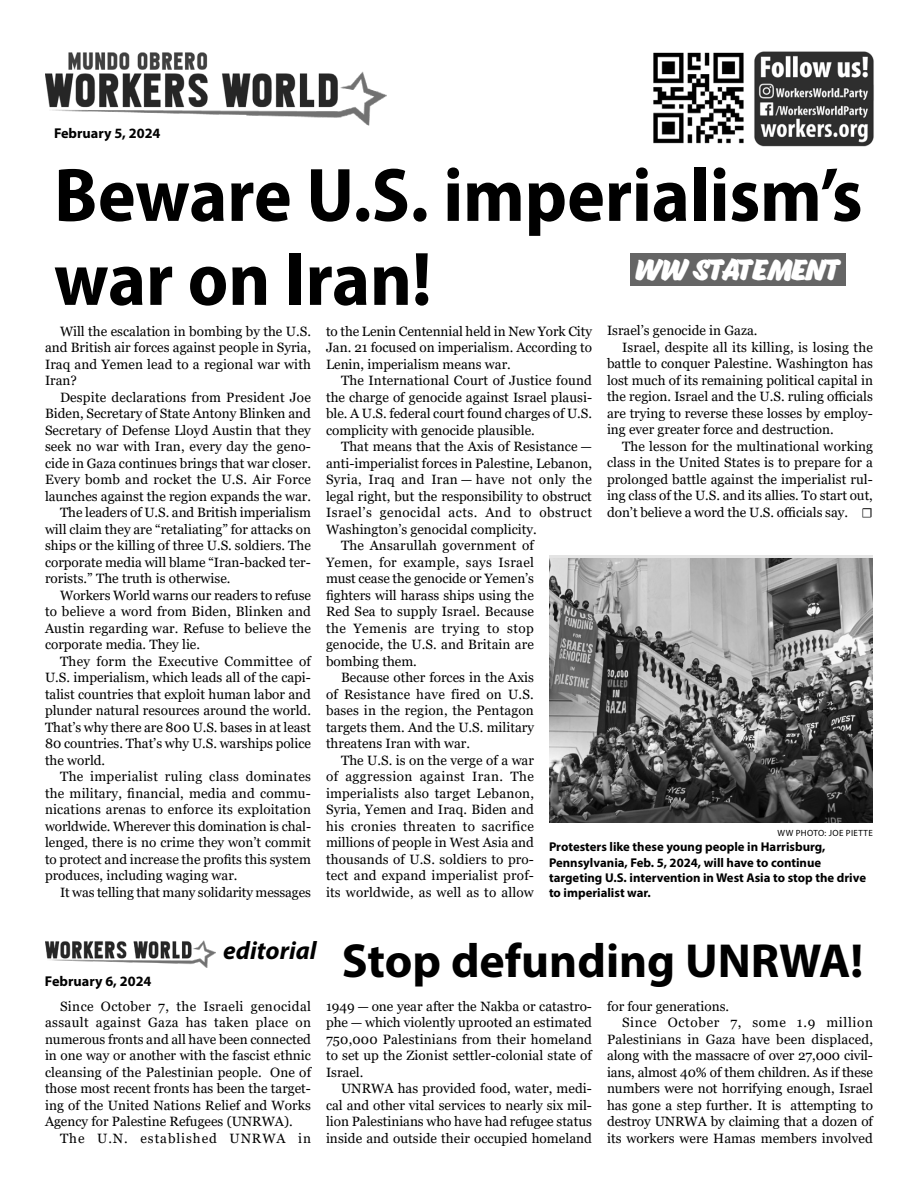
<style>
.page{position:relative;width:918px;height:1188px;background:#fff}
.page>*{position:absolute;margin:0;border:0;box-sizing:border-box;transform-origin:0 0}
.t1{font:700 semi-condensed 76.5px/84px "Myriad Pro";color:#000}
.t2{font:700 48px "Myriad Pro";color:#000}
.t3{font:27px "Eds Market Bold Slant";letter-spacing:-.03em;color:#fff}
.t4{font:italic 700 25.35px "Myriad Pro";color:#000}
.t5{font:700 14.25px "Myriad Pro";color:#000}
.t6{font:13.5px/16.5px "Georgia";color:#000;text-align:justify}
.t7{font:13.5px "Georgia";letter-spacing:.025em;color:#000}
.t8{font:13.5px "Georgia";letter-spacing:.02em;color:#000}
.t9{font:13.5px "Georgia";letter-spacing:.03em;color:#000}
.t10{font:13.5px "Georgia";letter-spacing:.035em;color:#000}
.t11{font:13.5px "Georgia";letter-spacing:.05em;color:#000}
.t12{font:13.5px "Georgia";letter-spacing:.07em;color:#000}
.t13{font:700 12.75px/15.3px "Myriad Pro";color:#000}
.t14{font:9px "Myriad Pro";letter-spacing:.04em;color:#000}
.s1{font-family:"Minion Pro"}
</style>
<div class="page">
<img style="left:754px;top:51px;width:120px;height:96px">
<img style="left:653px;top:52px;width:91px;height:92px">
<img style="left:45px;top:52px;width:342px;height:73px">
<div style="left:630px;top:254px;width:216px;height:32px;background:#656565"></div>
<img style="left:549px;top:558px;width:324px;height:264px">
<img style="left:45px;top:940px;width:171px;height:28px">
<p class="t5" style="left:54px;top:124px;width:108px">February 5, 2024</p>
<h1 class="t1" style="left:54px;top:151px;width:810px">Beware U.S. imperialism’s war on Iran!</h1>
<h3 class="t3" style="left:636px;top:255px;width:206px">WW STATEMENT</h3>
<p class="t6" style="left:45px;top:323px;width:268px;text-indent:15px">Will the escalation in bombing by the U.S. and British air forces against people in Syria, Iraq and Yemen lead to a regional war with Iran?</p>
<p class="t6" style="left:60px;top:389px;width:252px">Despite declarations from President Joe</p>
<p class="t6" style="left:45px;top:406px;width:267px">Biden, Secretary of State Antony Blinken and</p>
<p class="t6" style="left:45px;top:422px;width:267px">Secretary of Defense Lloyd Austin that they</p>
<p class="t6" style="left:45px;top:439px;width:267px">seek no war with Iran, every day the geno-</p>
<p class="t6" style="left:45px;top:455px;width:267px">cide in Gaza continues brings that war closer.</p>
<p class="t6" style="left:45px;top:472px;width:267px">Every bomb and rocket the U.S. Air Force</p>
<p class="t6" style="left:45px;top:488px;width:267px">launches against the region expands the war.</p>
<p class="t6" style="left:60px;top:505px;width:253px">The leaders of U.S. and British imperialism</p>
<p class="t6" style="left:45px;top:521px;width:267px">will claim they are “retaliating” for attacks on</p>
<p class="t6" style="left:45px;top:538px;width:267px">ships or the killing of three U.S. soldiers. The</p>
<p class="t6" style="left:45px;top:554px;width:267px">corporate media will blame “Iran-backed ter-</p>
<p class="t6" style="left:45px;top:571px;width:187px">rorists.” The truth is otherwise.</p>
<p class="t6" style="left:60px;top:587px;width:253px">Workers World warns our readers to refuse</p>
<p class="t6" style="left:45px;top:604px;width:268px">to believe a word from Biden, Blinken and</p>
<p class="t6" style="left:45px;top:620px;width:267px">Austin regarding war. Refuse to believe the</p>
<p class="t6" style="left:45px;top:637px;width:157px">corporate media. They lie.</p>
<p class="t8" style="left:60px;top:653px;width:253px">They form the Executive Committee of</p>
<p class="t6" style="left:45px;top:670px;width:267px">U.S. imperialism, which leads all of the capi-</p>
<p class="t6" style="left:45px;top:686px;width:267px">talist countries that exploit human labor and</p>
<p class="t6" style="left:45px;top:703px;width:268px">plunder natural resources around the world.</p>
<p class="t6" style="left:45px;top:719px;width:268px">That’s why there are 800 U.S. bases in at least</p>
<p class="t6" style="left:45px;top:736px;width:268px">80 countries. That’s why U.S. warships police</p>
<p class="t6" style="left:45px;top:752px;width:62px">the world.</p>
<p class="t7" style="left:60px;top:768px;width:253px">The imperialist ruling class dominates</p>
<p class="t6" style="left:45px;top:785px;width:267px">the military, financial, media and commu-</p>
<p class="t6" style="left:45px;top:802px;width:268px">nications arenas to enforce its exploitation</p>
<p class="t6" style="left:45px;top:818px;width:268px">worldwide. Wherever this domination is chal-</p>
<p class="t6" style="left:45px;top:835px;width:267px">lenged, there is no crime they won’t commit</p>
<p class="t6" style="left:45px;top:851px;width:267px">to protect and increase the profits this system</p>
<p class="t6" style="left:45px;top:867px;width:194px">produces, including waging war.</p>
<p class="t6" style="left:60px;top:884px;width:252px">It was telling that many solidarity messages</p>
<p class="t6" style="left:607px;top:323px;width:152px">Israel’s genocide in Gaza.</p>
<p class="t6" style="left:622px;top:339px;width:252px">Israel, despite all its killing, is losing the</p>
<p class="t6" style="left:607px;top:356px;width:267px">battle to conquer Palestine. Washington has</p>
<p class="t6" style="left:607px;top:372px;width:267px">lost much of its remaining political capital in</p>
<p class="t6" style="left:607px;top:389px;width:268px">the region. Israel and the U.S. ruling officials</p>
<p class="t6" style="left:607px;top:405px;width:268px">are trying to reverse these losses by employ-</p>
<p class="t6" style="left:607px;top:422px;width:228px">ing ever greater force and destruction.</p>
<p class="t6" style="left:622px;top:438px;width:253px">The lesson for the multinational working</p>
<p class="t6" style="left:607px;top:455px;width:267px">class in the United States is to prepare for a</p>
<p class="t6" style="left:607px;top:471px;width:267px">prolonged battle against the imperialist rul-</p>
<p class="t6" style="left:607px;top:488px;width:267px">ing class of the U.S. and its allies. To start out,</p>
<p class="t6" style="left:607px;top:504px;width:268px">don’t believe a word the U.S. officials say. <span class="s1">☐</span></p>
<p class="t6" style="left:326px;top:323px;width:268px">to the Lenin Centennial held in New York City Jan. 21 focused on imperialism. According to Lenin, imperialism means war.</p>
<p class="t6" style="left:326px;top:372px;width:268px;text-indent:15px">The International Court of Justice found the charge of genocide against Israel plausi&shy;ble. A U.S. federal court found charges of U.S. complicity with genocide plausible.</p>
<p class="t6" style="left:341px;top:438px;width:252px">That means that the Axis of Resistance —</p>
<p class="t6" style="left:326px;top:455px;width:268px">anti-imperialist forces in Palestine, Lebanon,</p>
<p class="t7" style="left:326px;top:471px;width:268px">Syria, Iraq and Iran — have not only the</p>
<p class="t6" style="left:326px;top:488px;width:267px">legal right, but the responsibility to obstruct</p>
<p class="t10" style="left:326px;top:504px;width:268px">Israel’s genocidal acts. And to obstruct</p>
<p class="t6" style="left:326px;top:521px;width:212px">Washington’s genocidal complicity.</p>
<p class="t6" style="left:341px;top:537px;width:194px">The Ansarullah government of</p>
<p class="t7" style="left:326px;top:554px;width:210px">Yemen, for example, says Israel</p>
<p class="t6" style="left:326px;top:570px;width:210px">must cease the genocide or Yemen’s</p>
<p class="t6" style="left:326px;top:587px;width:209px">fighters will harass ships using the</p>
<p class="t6" style="left:326px;top:603px;width:209px">Red Sea to supply Israel. Because</p>
<p class="t9" style="left:326px;top:620px;width:209px">the Yemenis are trying to stop</p>
<p class="t6" style="left:326px;top:636px;width:210px">genocide, the U.S. and Britain are</p>
<p class="t6" style="left:326px;top:653px;width:92px">bombing them.</p>
<p class="t6" style="left:341px;top:669px;width:194px">Because other forces in the Axis</p>
<p class="t8" style="left:326px;top:686px;width:209px">of Resistance have fired on U.S.</p>
<p class="t6" style="left:326px;top:702px;width:209px">bases in the region, the Pentagon</p>
<p class="t6" style="left:326px;top:719px;width:210px">targets them. And the U.S. military</p>
<p class="t6" style="left:326px;top:735px;width:146px">threatens Iran with war.</p>
<p class="t6" style="left:341px;top:752px;width:194px">The U.S. is on the verge of a war</p>
<p class="t9" style="left:326px;top:768px;width:209px">of aggression against Iran. The</p>
<p class="t6" style="left:326px;top:785px;width:210px">imperialists also target Lebanon,</p>
<p class="t6" style="left:326px;top:801px;width:210px">Syria, Yemen and Iraq. Biden and</p>
<p class="t7" style="left:326px;top:818px;width:209px">his cronies threaten to sacrifice</p>
<p class="t6" style="left:326px;top:834px;width:210px">millions of people in West Asia and</p>
<p class="t6" style="left:326px;top:851px;width:209px">thousands of U.S. soldiers to pro-</p>
<p class="t6" style="left:326px;top:867px;width:210px">tect and expand imperialist prof-</p>
<p class="t6" style="left:326px;top:884px;width:209px">its worldwide, as well as to allow</p>
<p class="t14" style="left:778px;top:827px;width:97px">WW PHOTO: JOE PIETTE</p>
<p class="t13" style="left:549px;top:839px;width:319px">Protesters like these young people in Harrisburg, Pennsylvania, Feb. 5, 2024, will have to continue targeting U.S. intervention in West Asia to stop the drive to imperialist war.</p>
<p class="t5" style="left:45px;top:972px;width:108px">February 6, 2024</p>
<h3 class="t4" style="left:223px;top:934px;width:95px">editorial</h3>
<p class="t6" style="left:45px;top:998px;width:268px;text-indent:15px">Since October 7, the Israeli genocidal assault against Gaza has taken place on numerous fronts and all have been connected in one way or another with the fascist ethnic cleansing of the Palestinian people. One of those most recent fronts has been the target&shy;ing of the United Nations Relief and Works Agency for Palestine Refugees (UNRWA).</p>
<p class="t12" style="left:60px;top:1130px;width:253px">The U.N. established UNRWA in</p>
<h2 class="t2" style="left:342px;top:929px;width:523px">Stop defunding UNRWA!</h2>
<p class="t6" style="left:326px;top:998px;width:268px">1949 — one year after the Nakba or catastro&shy;phe — which violently uprooted an estimated 750,000 Palestinians from their homeland to set up the Zionist settler-colonial state of Israel.</p>
<p class="t6" style="left:326px;top:1081px;width:267px;text-indent:15px">UNRWA has provided food, water, medi&shy;cal and other vital services to nearly six mil&shy;lion Palestinians who have had refugee status inside and outside their occupied homeland</p>
<p class="t6" style="left:607px;top:998px;width:124px">for four generations.</p>
<p class="t11" style="left:622px;top:1015px;width:253px">Since October 7, some 1.9 million</p>
<p class="t6" style="left:607px;top:1031px;width:268px">Palestinians in Gaza have been displaced,</p>
<p class="t6" style="left:607px;top:1048px;width:268px">along with the massacre of over 27,000 civil-</p>
<p class="t6" style="left:607px;top:1064px;width:267px">ians, almost 40% of them children. As if these</p>
<p class="t6" style="left:607px;top:1081px;width:268px">numbers were not horrifying enough, Israel</p>
<p class="t6" style="left:607px;top:1097px;width:268px">has gone a step further. It is attempting to</p>
<p class="t6" style="left:607px;top:1114px;width:267px">destroy UNRWA by claiming that a dozen of</p>
<p class="t6" style="left:607px;top:1130px;width:267px">its workers were Hamas members involved</p>
</div>
